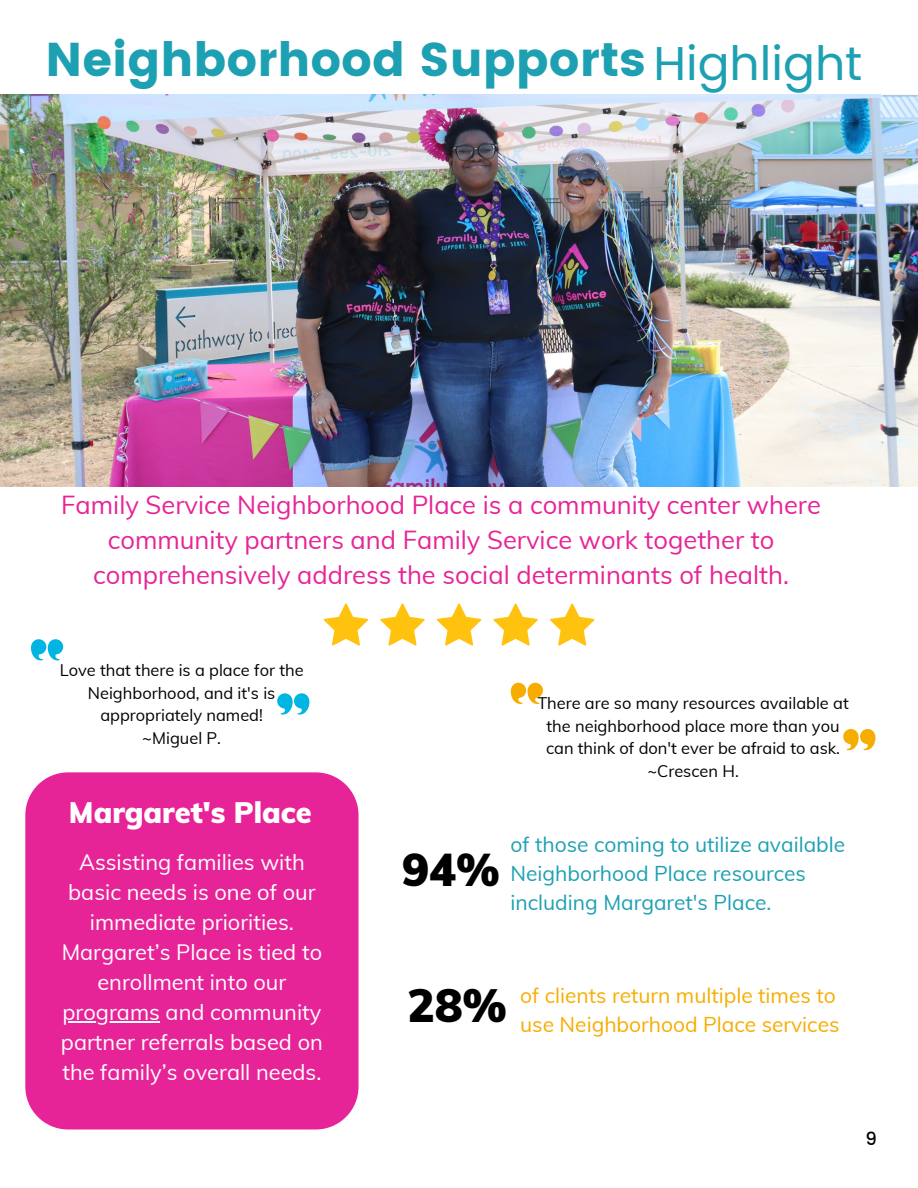
<style>
.page{position:relative;width:918px;height:1188px;background:#fff}
.page>*{position:absolute;margin:0;border:0;box-sizing:border-box;transform-origin:0 0}
.t1{font:47.25px "Poppins";color:#1ea0b3}
.t2{font:47.25px "Poppins";color:#1ea0b3}
.t3{font:900 45.75px "Muli";color:#000}
.t4{font:900 45px "Muli";color:#000}
.t5{font:900 29.1px "Muli";color:#fff}
.t6{font:25.5px/34.8px "Muli";color:#e72497;text-align:center}
.t7{font:21.75px/30px "Muli";color:#fff;text-align:center}
.t8{font:21px/29.2px "Muli";color:#1ea0b3}
.t9{font:21px "Muli";color:#f7ad00}
.t10{font:500 18px "Poppins";color:#000}
.t11{font:16.5px/22.6px "Muli";color:#000;text-align:center}
</style>
<div class="page">
<svg style="left:31px;top:639px;width:32px;height:22px"></svg>
<svg style="left:278px;top:693px;width:32px;height:22px"></svg>
<svg style="left:510px;top:683px;width:33px;height:21px"></svg>
<svg style="left:844px;top:729px;width:32px;height:21px"></svg>
<svg style="left:324px;top:603px;width:271px;height:43px"></svg>
<img style="left:0;top:94px;width:918px;height:393px">
<div style="left:25px;top:772px;width:334px;height:357px;background:#e72497;border-radius:43px"></div>
<hr style="left:62px;top:1021px;width:98px;height:1px;background:#fff">
<p class="t1" style="left:46px;top:32px;width:601px">Neighborhood Supports</p>
<p class="t2" style="left:653px;top:30px;width:211px">Highlight</p>
<p class="t6" style="left:61px;top:487px;width:761px">Family Service Neighborhood Place is a community center where community partners and Family Service work together to comprehensively address the social determinants of health.</p>
<p class="t11" style="left:60px;top:659px;width:245px">Love that there is a place for the<br>Neighborhood, and it's is appropriately named!</p>
<p class="t11" style="left:142px;top:726px;width:80px">~Miguel P.</p>
<p class="t5" style="left:69px;top:794px;width:244px">Margaret's Place</p>
<p class="t7" style="left:61px;top:847px;width:263px">Assisting families with basic needs is one of our immediate priorities.<br>Margaret’s Place is tied to enrollment into our programs and community partner referrals based on the family’s overall needs.</p>
<p class="t11" style="left:537px;top:692px;width:313px">There are so many resources available at the neighborhood place more than you can think of don't ever be afraid to ask.</p>
<p class="t11" style="left:647px;top:759px;width:93px">~Crescen H.</p>
<p class="t4" style="left:402px;top:841px;width:99px">94%</p>
<p class="t8" style="left:511px;top:829px;width:336px">of those coming to utilize available<br>Neighborhood Place resources including Margaret's Place.</p>
<p class="t3" style="left:408px;top:976px;width:101px">28%</p>
<p class="t9" style="left:520px;top:981px;width:317px">of clients return multiple times to</p>
<p class="t9" style="left:520px;top:1011px;width:321px">use Neighborhood Place services</p>
<p class="t10" style="left:865px;top:1128px;width:13px">9</p>
</div>
